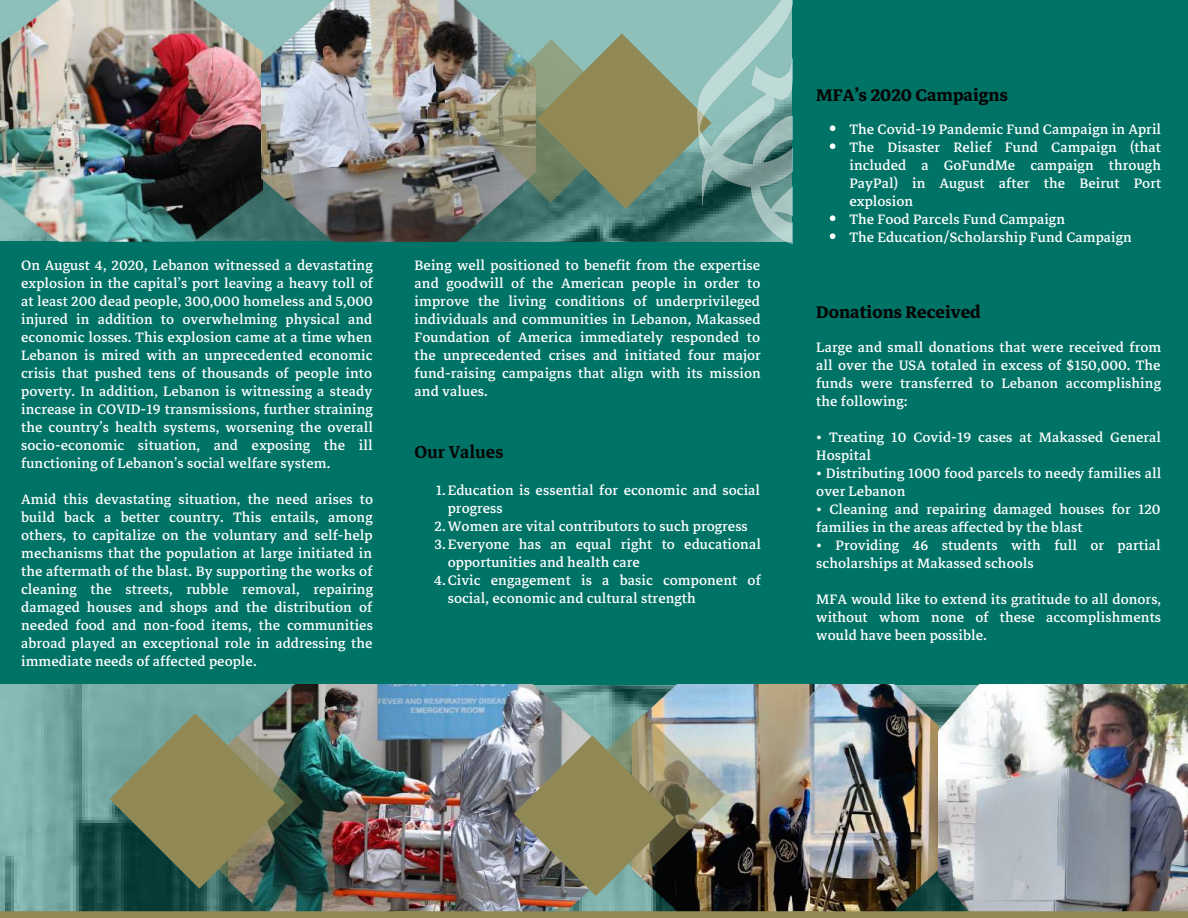
<style>
.page{position:relative;width:1188px;height:918px;background:#fff}
.page>*{position:absolute;margin:0;border:0;box-sizing:border-box;transform-origin:0 0}
.t1{font:700 24px "Markazi Text";color:#050505}
.t2{font:600 24px "Markazi Text";color:#050505}
.t3{font:19.5px/18px "Markazi Text";color:#fff;text-align:justify}
</style>
<div class="page">
<img style="left:0;top:684px;width:633px;height:227px">
<div style="left:0;top:241px;width:397px;height:443px;background:#007367"></div>
<div style="left:393px;top:242px;width:795px;height:443px;background:#007367"></div>
<div style="left:792px;top:0;width:396px;height:626px;background:#007367"></div>
<img style="left:229px;top:684px;width:371px;height:227px">
<img style="left:633px;top:684px;width:555px;height:227px">
<svg style="left:110px;top:713px;width:193px;height:176px;background:#6b795c"></svg>
<img style="left:0;top:0;width:525px;height:242px">
<div style="left:0;top:911px;width:426px;height:7px;background:#908955"></div>
<div style="left:396px;top:911px;width:421px;height:7px;background:#908955"></div>
<img style="left:514px;top:713px;width:211px;height:183px">
<img style="left:469px;top:33px;width:56px;height:176px">
<div style="left:792px;top:911px;width:396px;height:7px;background:#908955"></div>
<img style="left:525px;top:0;width:267px;height:244px">
<svg style="left:830px;top:125px;width:5px;height:6px"></svg>
<svg style="left:830px;top:143px;width:5px;height:6px"></svg>
<svg style="left:830px;top:215px;width:5px;height:6px"></svg>
<svg style="left:830px;top:233px;width:5px;height:6px"></svg>
<p class="t3" style="left:21px;top:256px;width:354px">On August 4, 2020, Lebanon witnessed a devastating explosion in the capital’s port leaving a heavy toll of at least 200 dead people, 300,000 homeless and 5,000 injured in addition to overwhelming physical and economic losses. This explosion came at a time when Lebanon is mired with an unprecedented economic crisis that pushed tens of thousands of people into poverty. In addition, Lebanon is witnessing a steady increase in COVID-19 transmissions, further straining the country’s health systems, worsening the overall socio-economic situation, and exposing the ill functioning of Lebanon’s social welfare system.</p>
<p class="t3" style="left:21px;top:490px;width:354px">Amid this devastating situation, the need arises to build back a better country. This entails, among others, to capitalize on the voluntary and self-help mechanisms that the population at large initiated in the aftermath of the blast. By supporting the works of cleaning the streets, rubble removal, repairing damaged houses and shops and the distribution of needed food and non-food items, the communities abroad played an exceptional role in addressing the immediate needs of affected people.</p>
<p class="t3" style="left:415px;top:256px;width:348px">Being well positioned to benefit from the expertise and goodwill of the American people in order to improve the living conditions of underprivileged individuals and communities in Lebanon, Makassed Foundation of America immediately responded to the unprecedented crises and initiated four major fund-raising campaigns that align with its mission and values.</p>
<p class="t2" style="left:415px;top:437px;width:90px">Our Values</p>
<p class="t3" style="left:436px;top:481px;width:326px">1.Education is essential for economic and social</p>
<p class="t3" style="left:448px;top:499px;width:57px">progress</p>
<p class="t3" style="left:435px;top:517px;width:315px">2.Women are vital contributors to such progress</p>
<p class="t3" style="left:435px;top:535px;width:328px">3.Everyone has an equal right to educational</p>
<p class="t3" style="left:448px;top:553px;width:194px">opportunities and health care</p>
<p class="t3" style="left:434px;top:571px;width:328px">4.Civic engagement is a basic component of</p>
<p class="t3" style="left:448px;top:589px;width:250px">social, economic and cultural strength</p>
<p class="t1" style="left:816px;top:81px;width:193px">MFA’s2020 Campaigns</p>
<p class="t3" style="left:849px;top:121px;width:313px;text-align:left">The Covid-19 Pandemic Fund Campaign in April The Disaster Relief Fund Campaign (that included a GoFundMe campaign through PayPal) in August after the Beirut Port explosion<br>The Food Parcels Fund Campaign<br>The Education/Scholarship Fund Campaign</p>
<p class="t1" style="left:816px;top:298px;width:166px">Donations Received</p>
<p class="t3" style="left:816px;top:338px;width:347px">Large and small donations that were received from all over the USA totaled in excess of $150,000. The funds were transferred to Lebanon accomplishing the following:</p>
<p class="t3" style="left:816px;top:428px;width:347px">• Treating 10 Covid-19 cases at Makassed General<br>Hospital</p>
<p class="t3" style="left:816px;top:464px;width:347px">• Distributing 1000 food parcels to needy families all over Lebanon</p>
<p class="t3" style="left:816px;top:500px;width:346px">• Cleaning and repairing damaged houses for 120 families in the areas affected by the blast</p>
<p class="t3" style="left:816px;top:536px;width:346px">• Providing 46 students with full or partial scholarships at Makassed schools</p>
<p class="t3" style="left:816px;top:590px;width:347px">MFA would like to extend its gratitude to all donors, without whom none of these accomplishments would have been possible.</p>
</div>
